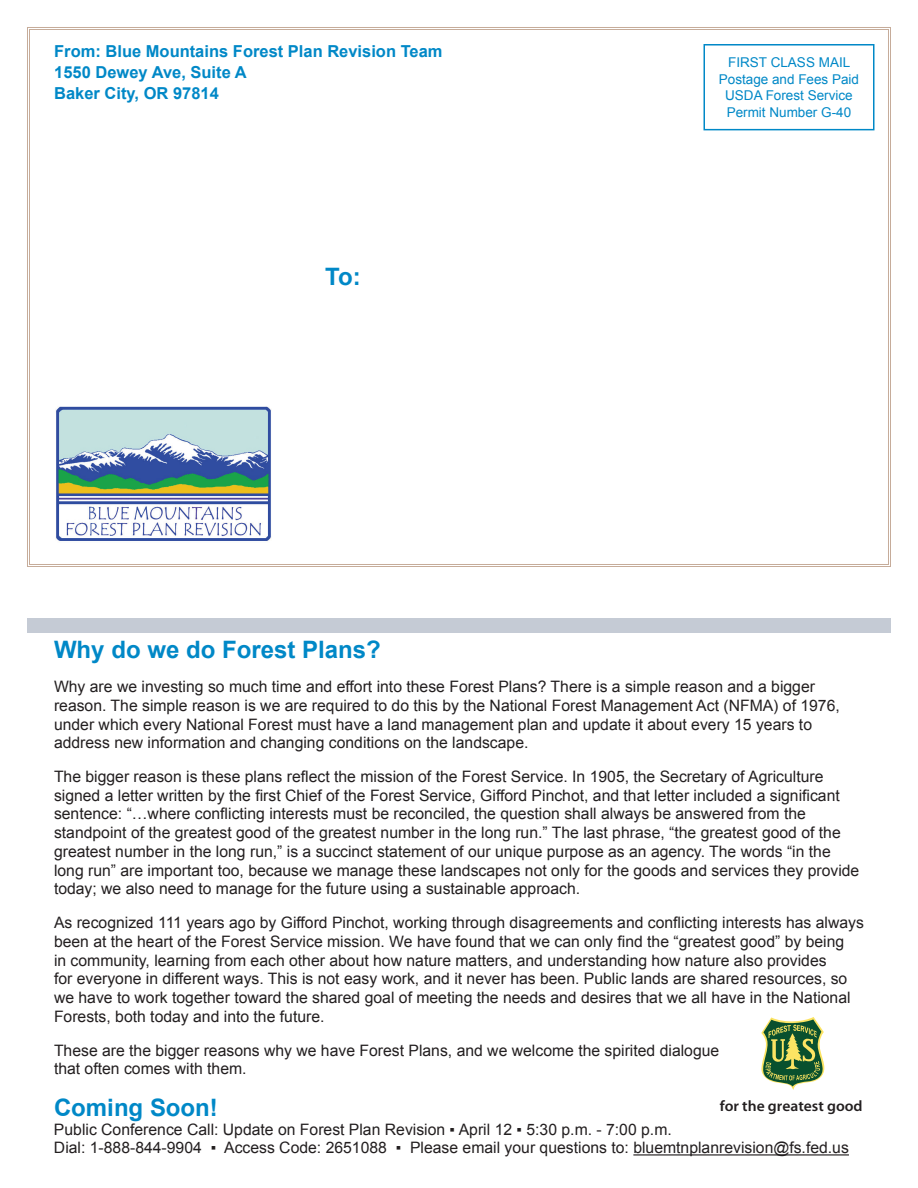
<style>
.page{position:relative;width:918px;height:1188px;background:#fff}
.page>*{position:absolute;margin:0;border:0;box-sizing:border-box;transform-origin:0 0}
.t1{font:700 24px "Arial";color:#0088c7}
.t2{font:700 16.5px/21px "Arial";color:#0088c7}
.t3{font:15.75px/18.8px "Arial";color:#231f20}
.t4{font:600 15.15px "Myriad Pro";color:#231f20}
.t5{font:13.5px/16.5px "Arial";color:#0088c7;text-align:center}
</style>
<div class="page">
<svg style="left:761px;top:1017px;width:64px;height:73px"></svg>
<div style="left:27px;top:618px;width:864px;height:15px;background:#c5cbd5"></div>
<svg style="left:27px;top:27px;width:864px;height:540px"></svg>
<hr style="left:633px;top:1154px;width:216px;height:2px;background:#231f20">
<div style="left:704px;top:44px;width:170px;height:86px;border:2px solid #0088c7"></div>
<img style="left:55px;top:399px;width:216px;height:143px">
<p class="t2" style="left:54px;top:41px;width:390px">From: Blue Mountains Forest Plan Revision Team<br>1550 Dewey Ave, Suite A<br>Baker City, OR 97814</p>
<h1 class="t1" style="left:325px;top:261px;width:37px">To:</h1>
<p class="t5" style="left:719px;top:55px;width:142px">FIRST CLASS MAIL<br>Postage and Fees Paid<br>USDA Forest Service<br>Permit Number G-40</p>
<h1 class="t1" style="left:54px;top:634px;width:328px">Why do we do Forest Plans?</h1>
<p class="t3" style="left:54px;top:677px;width:787px">Why are we investing so much time and effort into these Forest Plans? There is a simple reason and a bigger reason. The simple reason is we are required to do this by the National Forest Management Act (NFMA) of 1976, under which every National Forest must have a land management plan and update it about every 15 years to address new information and changing conditions on the landscape.</p>
<p class="t3" style="left:54px;top:767px;width:807px">The bigger reason is these plans reflect the mission of the Forest Service. In 1905, the Secretary of Agriculture signed a letter written by the first Chief of the Forest Service, Gifford Pinchot, and that letter included a significant sentence: “…where conflicting interests must be reconciled, the question shall always be answered from the standpoint of the greatest good of the greatest number in the long run.” The last phrase, “the greatest good of the greatest number in the long run,” is a succinct statement of our unique purpose as an agency. The words “in the long run” are important too, because we manage these landscapes not only for the goods and services they provide today; we also need to manage for the future using a sustainable approach.</p>
<p class="t3" style="left:54px;top:913px;width:811px">As recognized 111 years ago by Gifford Pinchot, working through disagreements and conflicting interests has always been at the heart of the Forest Service mission. We have found that we can only find the “greatest good” by being<br>in community, learning from each other about how nature matters, and understanding how nature also provides<br>for everyone in different ways. This is not easy work, and it never has been. Public lands are shared resources, so we have to work together toward the shared goal of meeting the needs and desires that we all have in the National Forests, both today and into the future.</p>
<p class="t3" style="left:54px;top:1041px;width:667px">These are the bigger reasons why we have Forest Plans, and we welcome the spirited dialogue that often comes with them.</p>
<h1 class="t1" style="left:54px;top:1091px;width:165px">Coming Soon!</h1>
<p class="t3" style="left:54px;top:1120px;width:796px">Public Conference Call: Update on Forest Plan Revision ▪ April 12 ▪ 5:30 p.m. - 7:00 p.m.<br>Dial: 1-888-844-9904 ▪ Access Code: 2651088 ▪ Please email your questions to: bluemtnplanrevision@fs.fed.us</p>
<p class="t4" style="left:720px;top:1097px;width:144px">for the greatest good</p>
</div>
